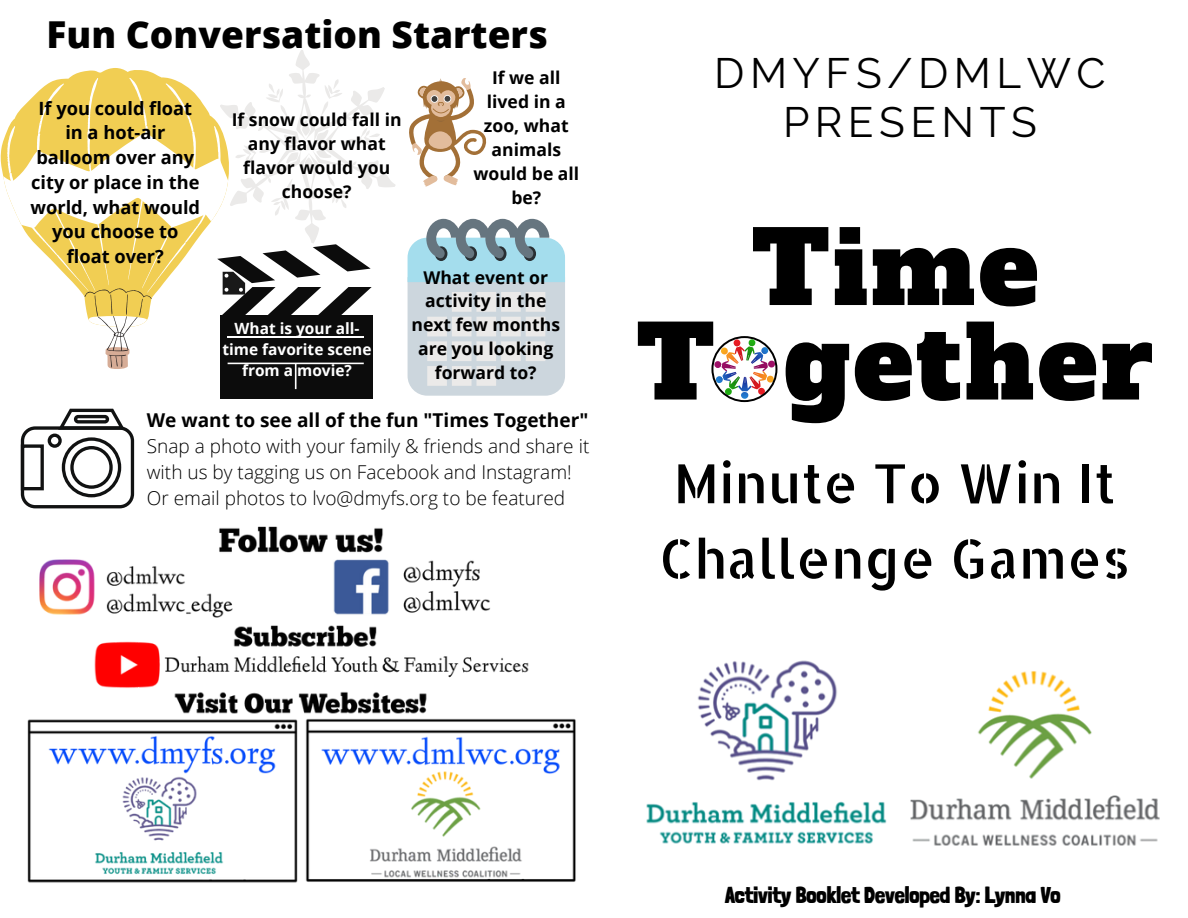
<style>
.page{position:relative;width:1188px;height:918px;background:#fff}
.page>*{position:absolute;margin:0;border:0;box-sizing:border-box;transform-origin:0 0}
.t1{font:100.2px "Alfa Slab One";letter-spacing:.035em;color:#000}
.t2{font:54px "Allerta Stencil";color:#000}
.t3{font:42.3px/49.1px "Raleway";letter-spacing:.13em;color:#000;text-align:center}
.t4{font:800 37.05px "Open Sans";color:#000}
.t5{font:900 22.5px "Londrina Solid";color:#000}
.t6{font:300 19.05px "Open Sans";color:#000}
.t7{font:700 19.05px "Open Sans";color:#000}
.t8{font:700 18.3px/24.8px "Open Sans";color:#000;text-align:center}
.t9{font:700 17.55px/23.9px "Open Sans";color:#000;text-align:center}
.t10{font:700 15.45px/20.9px "Open Sans";color:#fff;text-align:center}
</style>
<div class="page">
<img style="left:646px;top:660px;width:514px;height:186px">
<img style="left:27px;top:526px;width:549px;height:357px">
<img style="left:711px;top:336px;width:66px;height:66px">
<div style="left:21px;top:426px;width:113px;height:82px;border:3px solid #111212;border-radius:13px"></div>
<svg style="left:55px;top:409px;width:73px;height:22px"></svg>
<div style="left:74px;top:415px;width:35px;height:9px;border:3px solid #111212;border-radius:3px"></div>
<div style="left:62px;top:437px;width:59px;height:60px;border:3px solid #111212;border-radius:50%"></div>
<div style="left:70px;top:446px;width:43px;height:43px;border:3px solid #111212;border-radius:50%"></div>
<div style="left:21px;top:444px;width:23px;height:46px;border:3px solid #111212"></div>
<div style="left:48px;top:434px;width:14px;height:14px;border:3px solid #111212;border-radius:50%"></div>
<svg style="left:0;top:68px;width:168px;height:107px"></svg>
<svg style="left:3px;top:132px;width:153px;height:166px"></svg>
<svg style="left:7px;top:78px;width:207px;height:215px;fill:#f1ce53"></svg>
<svg style="left:84px;top:288px;width:68px;height:81px"></svg>
<div style="left:220px;top:316px;width:153px;height:83px;background:#0c0c0c"></div>
<hr style="left:228px;top:337px;width:136px;height:1px;background:#fff">
<svg style="left:228px;top:363px;width:136px;height:26px"></svg>
<svg style="left:214px;top:50px;width:182px;height:266px"></svg>
<svg style="left:408px;top:219px;width:157px;height:177px;background:#c4d4db"></svg>
<svg style="left:409px;top:78px;width:78px;height:109px"></svg>
<p class="t4" style="left:47px;top:9px;width:503px">Fun Conversation Starters</p>
<p class="t8" style="left:31px;top:95px;width:171px">If you could float in a hot-air balloom over any city or place in the world, what would you choose to float over?</p>
<p class="t9" style="left:232px;top:108px;width:172px">If snow could fall in any flavor what flavor would you choose?</p>
<p class="t9" style="left:473px;top:66px;width:107px">If we all lived in a zoo, what animals would be all be?</p>
<p class="t10" style="left:222px;top:318px;width:151px">What is your all&shy;time favorite scene from a movie?</p>
<p class="t9" style="left:411px;top:265px;width:150px">What event or activity in the next few months are you looking forward to?</p>
<p class="t7" style="left:147px;top:407px;width:443px">We want to see all of the fun "Times Together"</p>
<p class="t6" style="left:147px;top:433px;width:444px">Snap a photo with your family &amp; friends and share it</p>
<p class="t6" style="left:147px;top:459px;width:426px">with us by tagging us on Facebook and Instagram!</p>
<p class="t6" style="left:147px;top:485px;width:420px">Or email photos to lvo@dmyfs.org to be featured</p>
<p class="t3" style="left:714px;top:49px;width:393px">DMYFS/DMLWC<br>PRESENTS</p>
<p class="t1" style="left:752px;top:201px;width:288px">Time</p>
<p class="t1" style="left:636px;top:296px;width:518px">T gether</p>
<p class="t2" style="left:674px;top:448px;width:444px">Minute To Win It</p>
<p class="t2" style="left:659px;top:523px;width:473px">Challenge Games</p>
<p class="t5" style="left:725px;top:881px;width:337px">Activity Booklet Developed By: Lynna Vo</p>
</div>
